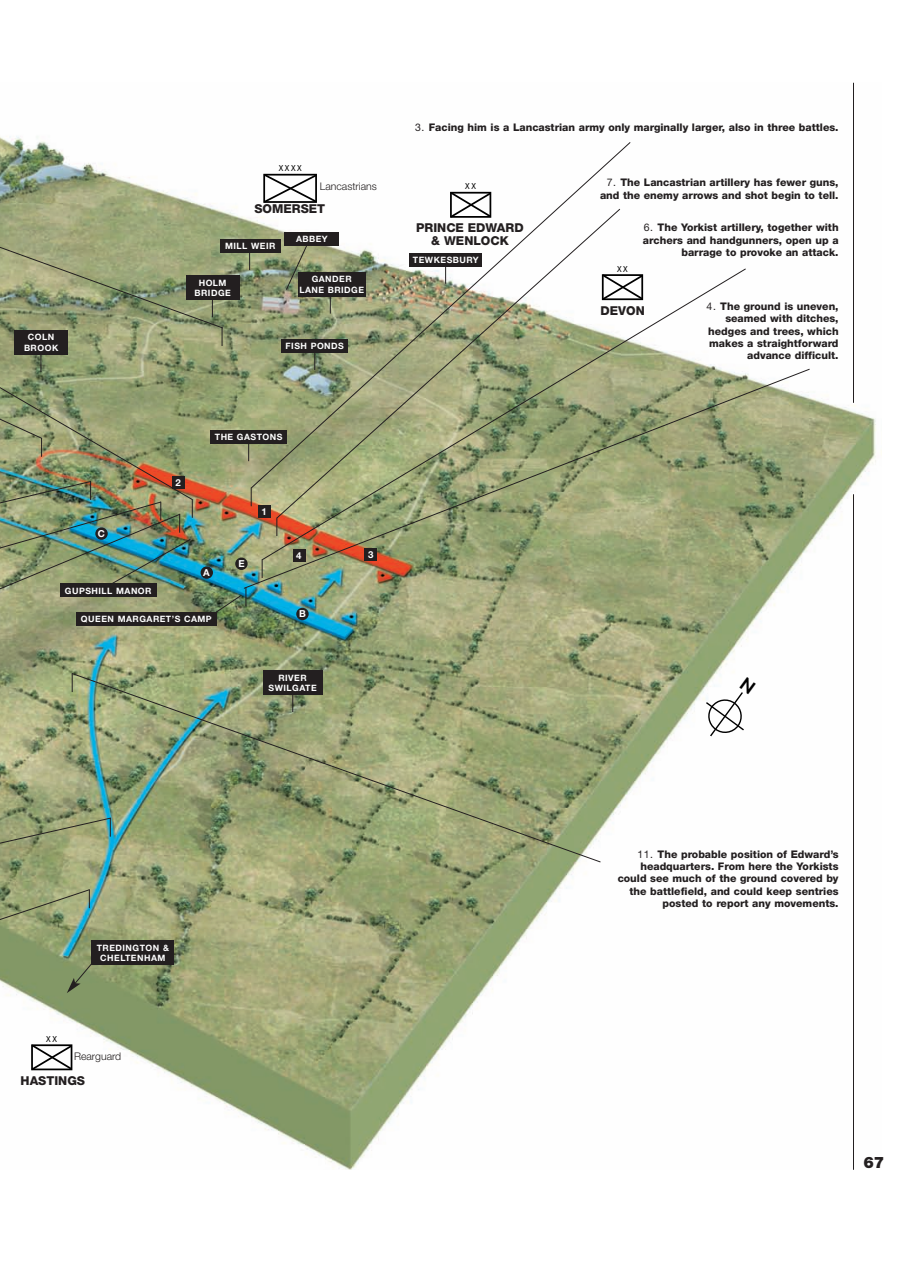
<style>
.page{position:relative;width:913px;height:1266px;background:#fff}
.page>*{position:absolute;margin:0;border:0;box-sizing:border-box;transform-origin:0 0}
.t1{font:900 15.75px "Helvetica Neue";color:#231f20}
.t2{font:800 12.25px/12.2px "Helvetica Neue";color:#231f20;text-align:center}
.t3{font:800 10.5px/12.2px "Helvetica Neue";color:#231f20;text-align:right}
.t4{font:300 10.5px "Helvetica Neue";color:#231f20}
.t5{font:700 9.62px "Helvetica Neue";color:#fff}
.t6{font:700 8.75px/10.5px "Helvetica Neue";letter-spacing:.055em;color:#fff;text-align:center}
.t7{font:7.88px "Futura";letter-spacing:.215em;color:#000}
.s1{font-weight:400}
</style>
<div class="page">
<img style="left:0;top:206px;width:876px;height:963px">
<hr style="left:853px;top:494px;width:1px;height:675px;background:#231f20">
<hr style="left:853px;top:83px;width:1px;height:320px;background:#231f20">
<div style="left:220px;top:239px;width:60px;height:14px;background:#231f20"></div>
<svg style="left:249px;top:253px;width:1px;height:17px"></svg>
<div style="left:186px;top:276px;width:53px;height:24px;background:#231f20"></div>
<div style="left:210px;top:430px;width:77px;height:14px;background:#231f20"></div>
<div style="left:263px;top:670px;width:59px;height:24px;background:#231f20"></div>
<div style="left:76px;top:612px;width:140px;height:14px;background:#231f20"></div>
<div style="left:91px;top:940px;width:83px;height:24px;background:#231f20"></div>
<div style="left:201px;top:566px;width:12px;height:12px;background:#231f20;border-radius:50%"></div>
<div style="left:296px;top:607px;width:13px;height:13px;background:#231f20;border-radius:50%"></div>
<div style="left:235px;top:557px;width:13px;height:13px;background:#231f20;border-radius:50%"></div>
<svg style="left:0;top:817px;width:112px;height:176px;background:#8a9a70"></svg>
<svg style="left:250px;top:142px;width:381px;height:226px"></svg>
<svg style="left:209px;top:587px;width:37px;height:30px"></svg>
<svg style="left:243px;top:368px;width:567px;height:221px;background:#9da47e"></svg>
<svg style="left:262px;top:561px;width:1px;height:17px"></svg>
<svg style="left:261px;top:268px;width:486px;height:293px"></svg>
<svg style="left:276px;top:519px;width:1px;height:17px"></svg>
<svg style="left:276px;top:208px;width:345px;height:311px"></svg>
<svg style="left:0;top:707px;width:71px;height:65px;background:#acaf83"></svg>
<svg style="left:71px;top:672px;width:530px;height:191px;background:#939e74"></svg>
<svg style="left:0;top:329px;width:194px;height:172px;background:#8d946b"></svg>
<img style="left:0;top:480px;width:193px;height:227px">
<svg style="left:222px;top:329px;width:1px;height:17px"></svg>
<svg style="left:0;top:136px;width:224px;height:193px"></svg>
<svg style="left:262px;top:172px;width:56px;height:32px"></svg>
<svg style="left:448px;top:190px;width:45px;height:29px"></svg>
<svg style="left:600px;top:273px;width:44px;height:28px"></svg>
<svg style="left:30px;top:1042px;width:44px;height:29px"></svg>
<div style="left:95px;top:527px;width:13px;height:13px;background:#231f20;border-radius:50%"></div>
<svg style="left:704px;top:676px;width:52px;height:61px"></svg>
<p class="t6" style="left:24px;top:333px;width:36px">COLN<br>BROOK</p>
<p class="t5" style="left:98px;top:530px;width:9px">C</p>
<p class="t3" style="left:415px;top:122px;width:425px"><span class="s1">3.</span> Facing him is a Lancastrian army only marginally larger, also in three battles.</p>
<p class="t7" style="left:279px;top:164px;width:25px">XXXX</p>
<p class="t2" style="left:254px;top:204px;width:72px">SOMERSET</p>
<p class="t4" style="left:320px;top:183px;width:59px">Lancastrians</p>
<p class="t7" style="left:465px;top:182px;width:12px">XX</p>
<p class="t2" style="left:416px;top:223px;width:109px">PRINCE EDWARD &amp; WENLOCK</p>
<p class="t6" style="left:296px;top:234px;width:33px">ABBEY</p>
<p class="t6" style="left:225px;top:241px;width:52px">MILL WEIR</p>
<p class="t6" style="left:194px;top:278px;width:38px">HOLM<br>BRIDGE</p>
<p class="t6" style="left:299px;top:274px;width:66px">GANDER<br>LANE BRIDGE</p>
<p class="t6" style="left:413px;top:255px;width:67px">TEWKESBURY</p>
<p class="t6" style="left:286px;top:341px;width:60px">FISH PONDS</p>
<p class="t3" style="left:600px;top:177px;width:240px"><span class="s1">7.</span> The Lancastrian artillery has fewer guns, and the enemy arrows and shot begin to tell.</p>
<p class="t3" style="left:643px;top:222px;width:197px"><span class="s1">6.</span> The Yorkist artillery, together with archers and handgunners, open up a barrage to provoke an attack.</p>
<p class="t7" style="left:617px;top:265px;width:12px">XX</p>
<p class="t2" style="left:600px;top:305px;width:46px">DEVON</p>
<p class="t3" style="left:706px;top:301px;width:133px"><span class="s1">4.</span> The ground is uneven, seamed with ditches, hedges and trees, which makes a straightforward advance difficult.</p>
<p class="t5" style="left:175px;top:479px;width:7px">2</p>
<p class="t6" style="left:215px;top:432px;width:69px">THE GASTONS</p>
<p class="t5" style="left:203px;top:569px;width:8px">A</p>
<p class="t5" style="left:261px;top:508px;width:7px">1</p>
<p class="t5" style="left:238px;top:559px;width:8px">E</p>
<p class="t5" style="left:296px;top:552px;width:7px">4</p>
<p class="t5" style="left:368px;top:551px;width:7px">3</p>
<p class="t6" style="left:65px;top:586px;width:88px">GUPSHILL MANOR</p>
<p class="t6" style="left:81px;top:614px;width:132px">QUEEN MARGARET’S CAMP</p>
<p class="t5" style="left:299px;top:610px;width:8px">B</p>
<p class="t6" style="left:268px;top:673px;width:50px">RIVER<br>SWILGATE</p>
<p class="t6" style="left:97px;top:942px;width:74px">TREDINGTON &amp;<br>CHELTENHAM</p>
<p class="t7" style="left:46px;top:1034px;width:12px">XX</p>
<p class="t2" style="left:21px;top:1075px;width:66px">HASTINGS</p>
<p class="t4" style="left:74px;top:1052px;width:49px">Rearguard</p>
<p class="t3" style="left:618px;top:848px;width:222px"><span class="s1">11.</span> The probable position of Edward’s headquarters. From here the Yorkists could see much of the ground covered by the battlefield, and could keep sentries posted to report any movements.</p>
<p class="t1" style="left:863px;top:1156px;width:23px">67</p>
</div>
